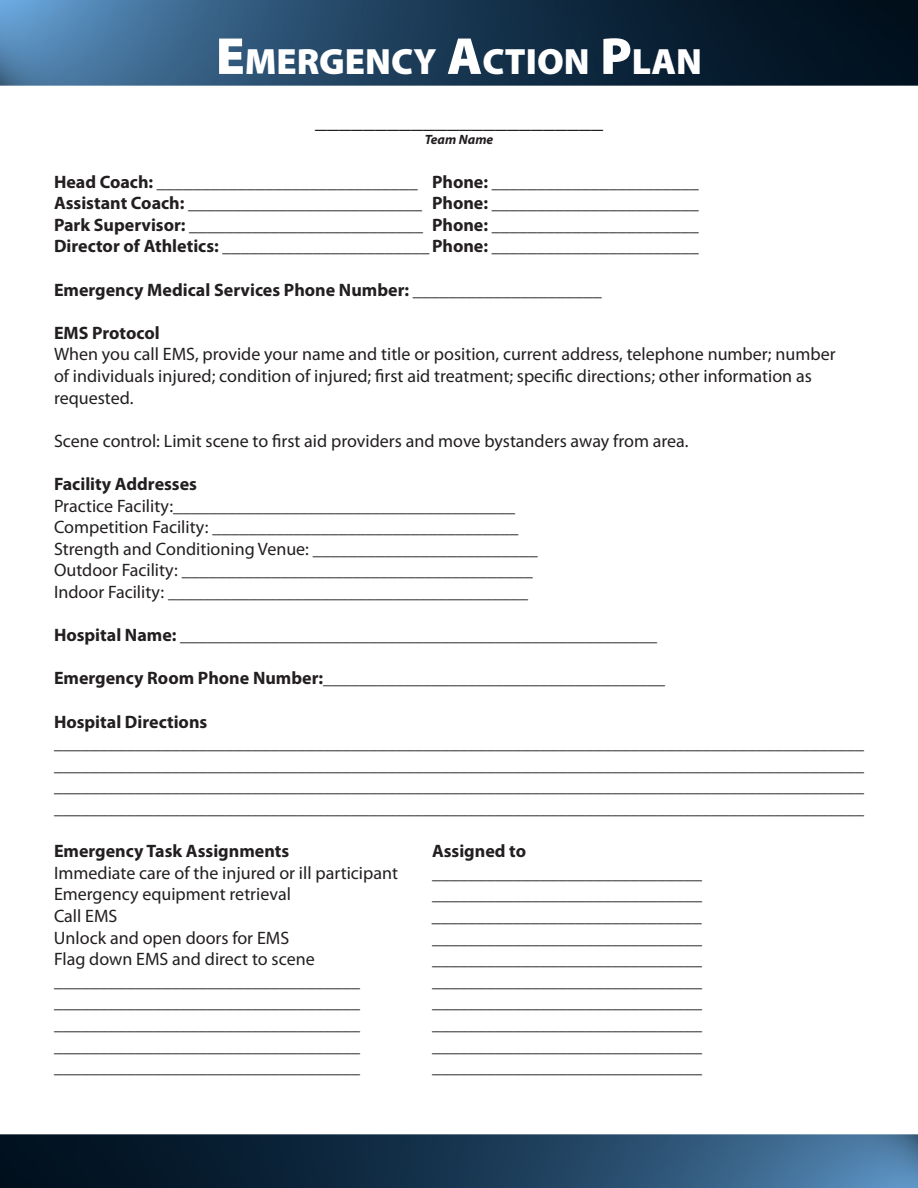
<style>
.page{position:relative;width:918px;height:1188px;background:#fff}
.page>*{position:absolute;margin:0;border:0;box-sizing:border-box;transform-origin:0 0}
.t1{font:900 36.75px "Myriad Pro";color:#fff}
.t2{font:700 24px "Myriad Pro";color:#231f20}
.t3{font:18px/21.6px "Myriad Pro";color:#231f20}
.t4{font:700 18px/21.6px "Myriad Pro";color:#231f20;text-align:justify}
.t5{font:italic 700 13.5px "Myriad Pro";color:#231f20}
.s1{font-size:52.5px}
</style>
<div class="page">
<img style="left:0;top:0;width:918px;height:86px">
<img style="left:0;top:1134px;width:918px;height:54px">
<p class="t1" style="left:216px;top:41px;width:488px"><span class="s1">E</span>MERGENCY <span class="s1">A</span>CTION <span class="s1">P</span>LAN</p>
<p class="t2" style="left:315px;top:104px;width:289px">________________________</p>
<p class="t5" style="left:425px;top:131px;width:70px">Team Name</p>
<p class="t4" style="left:54px;top:170px;width:646px">Head Coach: _____________________________ Phone: _______________________</p>
<p class="t4" style="left:54px;top:192px;width:646px">Assistant Coach: __________________________ Phone: _______________________</p>
<p class="t4" style="left:54px;top:213px;width:646px">Park Supervisor: __________________________ Phone: _______________________</p>
<p class="t4" style="left:54px;top:235px;width:646px">Director of Athletics: ______________________ _Phone: _______________________</p>
<p class="t4" style="left:54px;top:278px;width:549px">Emergency Medical Services Phone Number: _____________________</p>
<p class="t4" style="left:54px;top:321px;width:107px">EMS Protocol</p>
<p class="t3" style="left:54px;top:343px;width:783px">When you call EMS, provide your name and title or position, current address, telephone number; number of individuals injured; condition of injured; first aid treatment; specific directions; other information as requested.</p>
<p class="t3" style="left:54px;top:430px;width:636px">Scene control: Limit scene to first aid providers and move bystanders away from area.</p>
<p class="t4" style="left:54px;top:473px;width:145px">Facility Addresses</p>
<p class="t3" style="left:54px;top:494px;width:463px">Practice Facility:______________________________________</p>
<p class="t3" style="left:54px;top:516px;width:466px">Competition Facility: __________________________________</p>
<p class="t3" style="left:54px;top:538px;width:485px">Strength and Conditioning Venue: _________________________</p>
<p class="t3" style="left:54px;top:559px;width:480px">Outdoor Facility: _______________________________________</p>
<p class="t3" style="left:54px;top:581px;width:476px">Indoor Facility: ________________________________________</p>
<p class="t4" style="left:54px;top:624px;width:605px">Hospital Name: _____________________________________________________</p>
<p class="t4" style="left:54px;top:667px;width:613px">Emergency Room Phone Number:______________________________________</p>
<p class="t4" style="left:54px;top:710px;width:155px">Hospital Directions</p>
<p class="t4" style="left:54px;top:732px;width:811px">__________________________________________________________________________________________ __________________________________________________________________________________________ __________________________________________________________________________________________ __________________________________________________________________________________________</p>
<p class="t4" style="left:54px;top:840px;width:237px">Emergency Task Assignments</p>
<p class="t4" style="left:432px;top:840px;width:96px">Assigned to</p>
<p class="t3" style="left:54px;top:862px;width:345px">Immediate care of the injured or ill participant</p>
<p class="t3" style="left:432px;top:862px;width:271px">______________________________</p>
<p class="t3" style="left:54px;top:883px;width:239px">Emergency equipment retrieval</p>
<p class="t3" style="left:432px;top:883px;width:271px">______________________________</p>
<p class="t3" style="left:54px;top:905px;width:65px">Call EMS</p>
<p class="t3" style="left:432px;top:905px;width:271px">______________________________</p>
<p class="t3" style="left:54px;top:926px;width:237px">Unlock and open doors for EMS</p>
<p class="t3" style="left:432px;top:926px;width:271px">______________________________</p>
<p class="t3" style="left:54px;top:948px;width:262px">Flag down EMS and direct to scene</p>
<p class="t3" style="left:432px;top:948px;width:271px">______________________________</p>
<p class="t3" style="left:54px;top:970px;width:307px">__________________________________</p>
<p class="t3" style="left:432px;top:970px;width:271px">______________________________</p>
<p class="t3" style="left:54px;top:991px;width:307px">__________________________________</p>
<p class="t3" style="left:432px;top:991px;width:271px">______________________________</p>
<p class="t3" style="left:54px;top:1013px;width:307px">__________________________________</p>
<p class="t3" style="left:432px;top:1013px;width:271px">______________________________</p>
<p class="t3" style="left:54px;top:1034px;width:307px">__________________________________</p>
<p class="t3" style="left:432px;top:1034px;width:271px">______________________________</p>
<p class="t3" style="left:54px;top:1056px;width:307px">__________________________________</p>
<p class="t3" style="left:432px;top:1056px;width:271px">______________________________</p>
</div>
